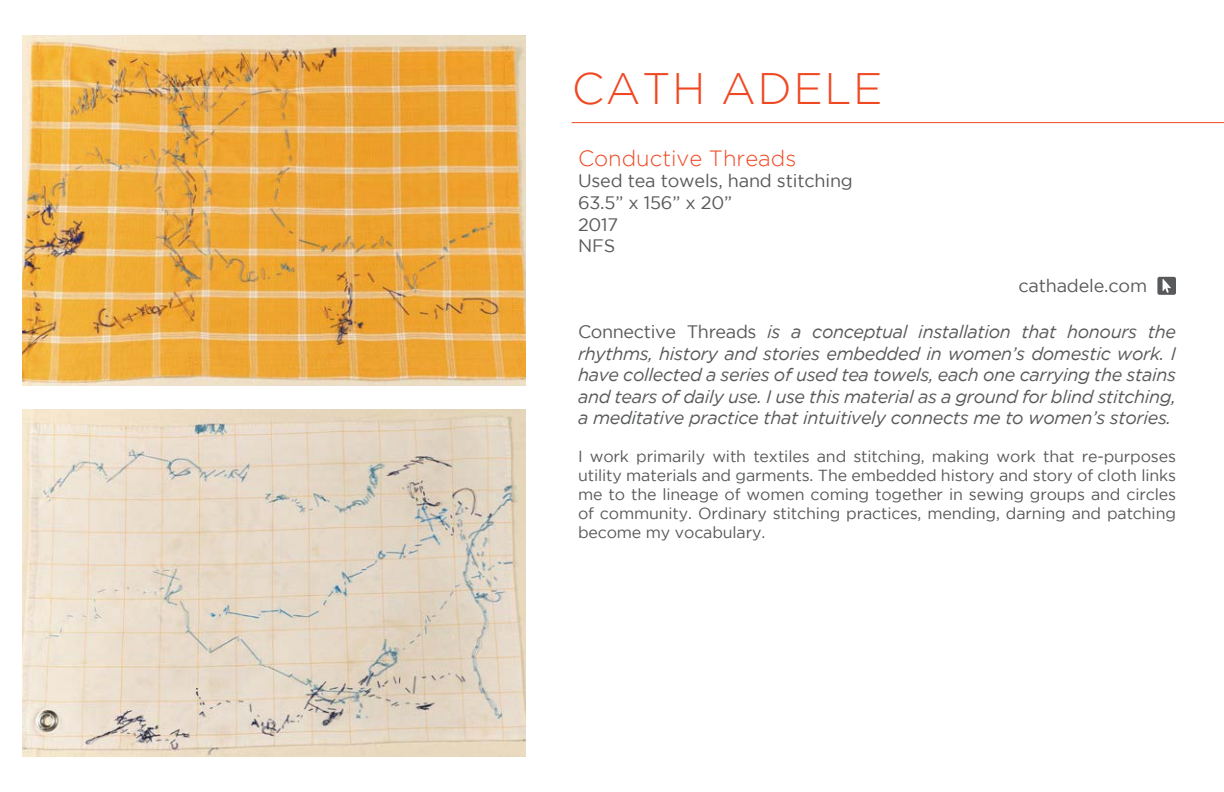
<style>
.page{position:relative;width:1224px;height:792px;background:#fff}
.page>*{position:absolute;margin:0;border:0;box-sizing:border-box;transform-origin:0 0}
.t1{font:300 44px "Gotham";letter-spacing:.035em;color:#ef4823}
.t2{font:300 22px "Gotham";color:#ef4823}
.t3{font:italic 18px/21.6px "Gotham";letter-spacing:-.02em;color:#58595b;text-align:justify}
.t4{font:18px/21.6px "Gotham";letter-spacing:-.01em;color:#58595b}
.t5{font:16px/19.2px "Gotham";letter-spacing:-.01em;color:#58595b;text-align:justify}
.s1{font-style:normal}
</style>
<div class="page">
<hr style="left:572px;top:122px;width:652px;height:1px;background:#ef4823">
<svg style="left:1157px;top:277px;width:19px;height:18px"></svg>
<img style="left:22px;top:35px;width:504px;height:350px">
<img style="left:22px;top:409px;width:504px;height:348px">
<h1 class="t1" style="left:572px;top:65px;width:312px">CATH ADELE</h1>
<p class="t2" style="left:578px;top:146px;width:220px">Conductive Threads</p>
<p class="t4" style="left:578px;top:170px;width:276px">Used tea towels, hand stitching<br>63.5” x 156” x 20”<br>2017<br>NFS</p>
<p class="t4" style="left:1018px;top:274px;width:130px">cathadele.com</p>
<p class="t3" style="left:578px;top:321px;width:600px"><span class="s1">Connective Threads</span> is a conceptual installation that honours the rhythms, history and stories embedded in women’s domestic work. I have collected a series of used tea towels, each one carrying the stains and tears of daily use. I use this material as a ground for blind stitching, a meditative practice that intuitively connects me to women’s stories.</p>
<p class="t5" style="left:578px;top:446px;width:600px">I work primarily with textiles and stitching, making work that re-purposes utility materials and garments. The embedded history and story of cloth links me to the lineage of women coming together in sewing groups and circles of community. Ordinary stitching practices, mending, darning and patching become my vocabulary.</p>
</div>
